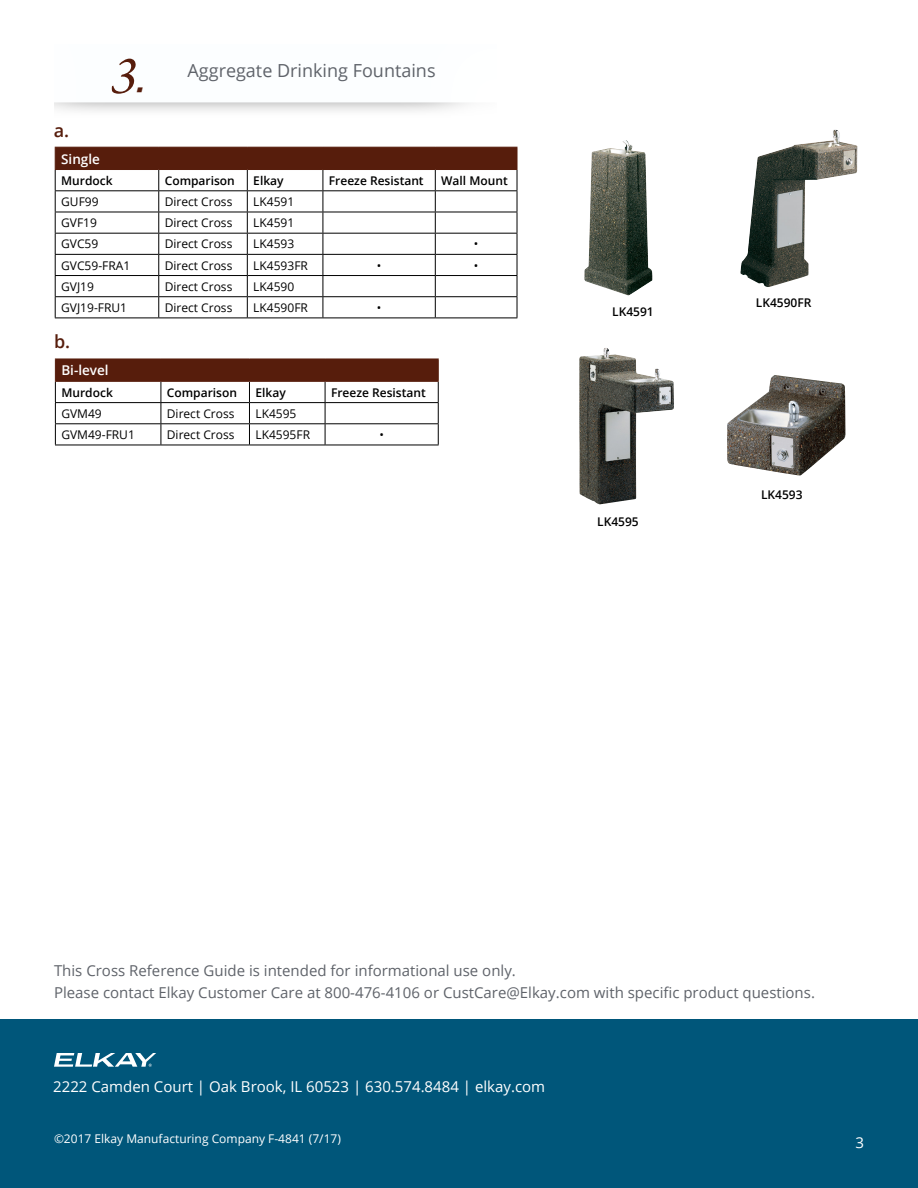
<style>
.page{position:relative;width:918px;height:1188px;background:#fff}
.page>*{position:absolute;margin:0;border:0;box-sizing:border-box;transform-origin:0 0}
.t1{font:italic 54px "Arno Pro";color:#571d0c}
.t2{font:18px "Open Sans";color:#5f636a}
.t3{font:600 18px "Open Sans";color:#571d0c}
.t4{font:italic 16.5px "Minion Pro";color:#571d0c}
.t5{font:15px/22.5px "Open Sans";color:#5f636a}
.t6{font:15px "Open Sans";color:#fff}
.t7{font:600 13.5px "Open Sans";color:#fff}
.t8{font:12px "Open Sans";color:#000}
.t9{font:600 12px "Open Sans";color:#000}
.t10{font:12px "Open Sans";color:#fff}
</style>
<div class="page">
<div style="left:0;top:1020px;width:918px;height:168px;background:#00567a"></div>
<svg style="left:54px;top:1053px;width:102px;height:14px"></svg>
<img style="left:584px;top:140px;width:69px;height:155px">
<hr style="left:55px;top:318px;width:104px;height:1px;background:#000">
<hr style="left:159px;top:318px;width:88px;height:1px;background:#000">
<hr style="left:247px;top:318px;width:76px;height:1px;background:#000">
<hr style="left:323px;top:318px;width:112px;height:1px;background:#000">
<hr style="left:435px;top:318px;width:82px;height:1px;background:#000">
<svg style="left:55px;top:147px;width:463px;height:171px"></svg>
<hr style="left:55px;top:169px;width:104px;height:1px;background:#571d0c">
<hr style="left:159px;top:169px;width:88px;height:1px;background:#571d0c">
<hr style="left:247px;top:169px;width:76px;height:1px;background:#571d0c">
<hr style="left:323px;top:169px;width:112px;height:1px;background:#571d0c">
<hr style="left:435px;top:169px;width:82px;height:1px;background:#571d0c">
<hr style="left:55px;top:445px;width:106px;height:1px;background:#000">
<hr style="left:161px;top:445px;width:88px;height:1px;background:#000">
<hr style="left:249px;top:445px;width:76px;height:1px;background:#000">
<hr style="left:325px;top:445px;width:114px;height:1px;background:#000">
<svg style="left:55px;top:359px;width:384px;height:86px"></svg>
<hr style="left:55px;top:381px;width:106px;height:1px;background:#571d0c">
<hr style="left:161px;top:381px;width:88px;height:1px;background:#571d0c">
<hr style="left:249px;top:381px;width:76px;height:1px;background:#571d0c">
<hr style="left:325px;top:381px;width:114px;height:1px;background:#571d0c">
<img style="left:579px;top:348px;width:95px;height:157px">
<img style="left:740px;top:130px;width:118px;height:157px">
<img style="left:727px;top:375px;width:119px;height:101px">
<h2 class="t3" style="left:54px;top:118px;width:17px">a.</h2>
<h1 class="t1" style="left:110px;top:44px;width:36px">3</h1>
<h3 class="t4" style="left:136px;top:77px;width:14px">■</h3>
<h2 class="t2" style="left:188px;top:58px;width:250px">Aggregate Drinking Fountains</h2>
<p class="t7" style="left:61px;top:149px;width:40px">Single</p>
<p class="t9" style="left:61px;top:172px;width:53px">Murdock</p>
<p class="t9" style="left:165px;top:172px;width:72px">Comparison</p>
<p class="t9" style="left:253px;top:172px;width:32px">Elkay</p>
<p class="t9" style="left:329px;top:172px;width:96px">Freeze Resistant</p>
<p class="t9" style="left:441px;top:172px;width:68px">Wall Mount</p>
<p class="t8" style="left:61px;top:193px;width:39px">GUF99</p>
<p class="t8" style="left:165px;top:193px;width:69px">Direct Cross</p>
<p class="t8" style="left:253px;top:193px;width:43px">LK4591</p>
<p class="t8" style="left:61px;top:215px;width:37px">GVF19</p>
<p class="t8" style="left:165px;top:215px;width:69px">Direct Cross</p>
<p class="t8" style="left:253px;top:215px;width:43px">LK4591</p>
<p class="t8" style="left:61px;top:236px;width:39px">GVC59</p>
<p class="t8" style="left:165px;top:236px;width:69px">Direct Cross</p>
<p class="t8" style="left:253px;top:236px;width:43px">LK4593</p>
<p class="t8" style="left:474px;top:236px;width:6px">•</p>
<p class="t8" style="left:61px;top:257px;width:71px">GVC59-FRA1</p>
<p class="t8" style="left:165px;top:257px;width:69px">Direct Cross</p>
<p class="t8" style="left:253px;top:257px;width:56px">LK4593FR</p>
<p class="t8" style="left:377px;top:257px;width:6px">•</p>
<p class="t8" style="left:474px;top:257px;width:6px">•</p>
<p class="t8" style="left:61px;top:278px;width:34px">GVJ19</p>
<p class="t8" style="left:165px;top:278px;width:69px">Direct Cross</p>
<p class="t8" style="left:253px;top:278px;width:43px">LK4590</p>
<p class="t8" style="left:61px;top:299px;width:67px">GVJ19-FRU1</p>
<p class="t8" style="left:165px;top:299px;width:69px">Direct Cross</p>
<p class="t8" style="left:253px;top:299px;width:56px">LK4590FR</p>
<p class="t8" style="left:377px;top:299px;width:6px">•</p>
<h2 class="t3" style="left:54px;top:329px;width:18px">b.</h2>
<p class="t7" style="left:61px;top:361px;width:49px">Bi-level</p>
<p class="t9" style="left:61px;top:384px;width:53px">Murdock</p>
<p class="t9" style="left:167px;top:384px;width:72px">Comparison</p>
<p class="t9" style="left:255px;top:384px;width:32px">Elkay</p>
<p class="t9" style="left:331px;top:384px;width:96px">Freeze Resistant</p>
<p class="t8" style="left:61px;top:405px;width:42px">GVM49</p>
<p class="t8" style="left:167px;top:405px;width:69px">Direct Cross</p>
<p class="t8" style="left:255px;top:405px;width:43px">LK4595</p>
<p class="t8" style="left:61px;top:426px;width:75px">GVM49-FRU1</p>
<p class="t8" style="left:167px;top:426px;width:69px">Direct Cross</p>
<p class="t8" style="left:255px;top:426px;width:56px">LK4595FR</p>
<p class="t8" style="left:379px;top:426px;width:6px">•</p>
<p class="t9" style="left:612px;top:303px;width:43px">LK4591</p>
<p class="t9" style="left:597px;top:513px;width:43px">LK4595</p>
<p class="t9" style="left:756px;top:295px;width:57px">LK4590FR</p>
<p class="t9" style="left:761px;top:487px;width:43px">LK4593</p>
<p class="t5" style="left:54px;top:959px;width:763px">This Cross Reference Guide is intended for informational use only.<br>Please contact Elkay Customer Care at 800-476-4106 or CustCare@Elkay.com with specific product questions.</p>
<p class="t6" style="left:53px;top:1076px;width:493px">2222 Camden Court | Oak Brook, IL 60523 | 630.574.8484 | elkay.com</p>
<p class="t10" style="left:54px;top:1131px;width:288px">©2017 Elkay Manufacturing Company F-4841 (7/17)</p>
<p class="t6" style="left:855px;top:1133px;width:10px">3</p>
</div>
